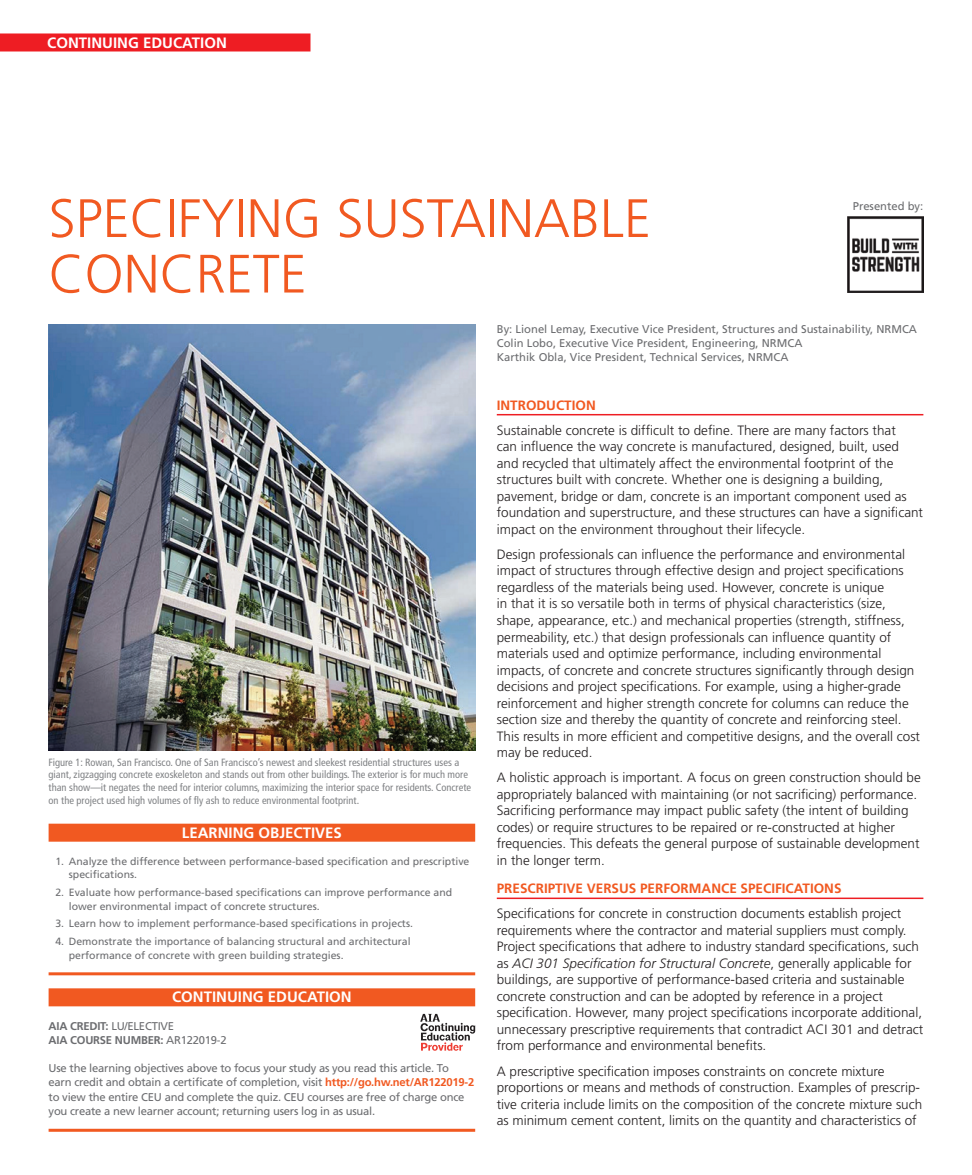
<style>
.page{position:relative;width:972px;height:1175px;background:#fff}
.page>*{position:absolute;margin:0;border:0;box-sizing:border-box;transform-origin:0 0}
.t1{font:300 54px/55.5px "Frutiger LT Std";color:#f15921}
.Head_Sidebar{font:700 15px "Frutiger";color:#fff}
.Body_Copy{font:300 13.5px/16.5px "Frutiger";color:#231f20}
.Body_Subhead{font:700 13.5px "Frutiger";color:#f15921}
.Copy_Sidebar{font:11.25px/14.2px "Frutiger LT Std";letter-spacing:-.02em;color:#6c6d70}
.Copy_Sidebar-2{font:11.25px "Frutiger LT Std";color:#6c6d70}
.Copy_Sidebar-3{font:700 11.25px/14.2px "Frutiger";letter-spacing:-.02em;color:#6c6d70}
.Bullets_Sidebar{font:10.5px/13.5px "Frutiger LT Std";color:#6c6d70}
.t2{font:condensed 10.5px/12.6px "Frutiger LT Std";color:#808285}
.s1{font-weight:400}
.s2{font-weight:700;color:#f15921}
.s3{font-family:"Frutiger LT Std";font-style:italic}
</style>
<div class="page">
<div style="left:0;top:33px;width:310px;height:18px;background:#ee1d23"></div>
<hr style="left:497px;top:414px;width:426px;height:1px;background:#ee1d23">
<hr style="left:497px;top:897px;width:426px;height:2px;background:#ee1d23">
<div style="left:49px;top:823px;width:426px;height:18px;background:#f15921"></div>
<div style="left:49px;top:988px;width:426px;height:18px;background:#f15921"></div>
<hr style="left:49px;top:972px;width:426px;height:3px;background:#f15921">
<hr style="left:49px;top:1128px;width:426px;height:3px;background:#f15921">
<svg style="left:420px;top:1013px;width:55px;height:37px"></svg>
<img style="left:847px;top:216px;width:76px;height:76px">
<img style="left:49px;top:324px;width:426px;height:427px">
<p class="Head_Sidebar" style="left:47px;top:34px;width:181px">CONTINUING EDUCATION</p>
<p class="t1" style="left:49px;top:191px;width:604px">SPECIFYING SUSTAINABLE<br>CONCRETE</p>
<p class="Copy_Sidebar-2" style="left:853px;top:199px;width:72px">Presented by:</p>
<p class="Copy_Sidebar-2" style="left:497px;top:322px;width:422px">By: Lionel Lemay, Executive Vice President, Structures and Sustainability, NRMCA</p>
<p class="Copy_Sidebar-2" style="left:497px;top:336px;width:307px">Colin Lobo, Executive Vice President, Engineering, NRMCA</p>
<p class="Copy_Sidebar-2" style="left:497px;top:350px;width:293px">Karthik Obla, Vice President, Technical Services, NRMCA</p>
<p class="t2" style="left:49px;top:756px;width:424px">Figure 1: Rowan, San Francisco. One of San Francisco’s newest and sleekest residential structures uses a giant, zigzagging concrete exoskeleton and stands out from other buildings. The exterior is for much more than show—it negates the need for interior columns, maximizing the interior space for residents. Concrete on the project used high volumes of fly ash to reduce environmental footprint.</p>
<p class="Head_Sidebar" style="left:182px;top:823px;width:162px">LEARNING OBJECTIVES</p>
<p class="Bullets_Sidebar" style="left:69px;top:854px;width:402px;text-indent:-14px">1. Analyze the difference between performance-based specification and prescriptive specifications.</p>
<p class="Bullets_Sidebar" style="left:69px;top:885px;width:385px;text-indent:-14px">2. Evaluate how performance-based specifications can improve performance and lower environmental impact of concrete structures.</p>
<p class="Bullets_Sidebar" style="left:55px;top:917px;width:359px">3. Learn how to implement performance-based specifications in projects.</p>
<p class="Bullets_Sidebar" style="left:69px;top:934px;width:343px;text-indent:-14px">4. Demonstrate the importance of balancing structural and architectural performance of concrete with green building strategies.</p>
<p class="Head_Sidebar" style="left:172px;top:988px;width:181px">CONTINUING EDUCATION</p>
<p class="Copy_Sidebar-3" style="left:49px;top:1019px;width:180px">AIA CREDIT: <span class="s1">LU/ELECTIVE<br></span>AIA COURSE NUMBER: <span class="s1">AR122019-2</span></p>
<p class="Copy_Sidebar" style="left:49px;top:1061px;width:427px">Use the learning objectives above to focus your study as you read this article. To earn credit and obtain a certificate of completion, visit <span class="s2">http://go.hw.net/AR122019-2 </span>to view the entire CEU and complete the quiz. CEU courses are free of charge once you create a new learner account; returning users log in as usual.</p>
<p class="Body_Subhead" style="left:497px;top:397px;width:101px">INTRODUCTION</p>
<p class="Body_Copy" style="left:497px;top:422px;width:428px">Sustainable concrete is difficult to define. There are many factors that<br>can influence the way concrete is manufactured, designed, built, used and recycled that ultimately affect the environmental footprint of the structures built with concrete. Whether one is designing a building, pavement, bridge or dam, concrete is an important component used as foundation and superstructure, and these structures can have a significant impact on the environment throughout their lifecycle.</p>
<p class="Body_Copy" style="left:497px;top:546px;width:425px">Design professionals can influence the performance and environmental impact of structures through effective design and project specifications regardless of the materials being used. However, concrete is unique<br>in that it is so versatile both in terms of physical characteristics (size, shape, appearance, etc.) and mechanical properties (strength, stiffness, permeability, etc.) that design professionals can influence quantity of materials used and optimize performance, including environmental impacts, of concrete and concrete structures significantly through design decisions and project specifications. For example, using a higher-grade reinforcement and higher strength concrete for columns can reduce the section size and thereby the quantity of concrete and reinforcing steel.<br>This results in more efficient and competitive designs, and the overall cost may be reduced.</p>
<p class="Body_Copy" style="left:497px;top:769px;width:426px">A holistic approach is important. A focus on green construction should be appropriately balanced with maintaining (or not sacrificing) performance.<br>Sacrificing performance may impact public safety (the intent of building codes) or require structures to be repaired or re-constructed at higher frequencies. This defeats the general purpose of sustainable development in the longer term.</p>
<p class="Body_Subhead" style="left:497px;top:880px;width:346px">PRESCRIPTIVE VERSUS PERFORMANCE SPECIFICATIONS</p>
<p class="Body_Copy" style="left:497px;top:905px;width:428px">Specifications for concrete in construction documents establish project requirements where the contractor and material suppliers must comply.<br>Project specifications that adhere to industry standard specifications, such as <span class="s3">ACI 301 Specification for Structural Concrete</span>, generally applicable for buildings, are supportive of performance-based criteria and sustainable concrete construction and can be adopted by reference in a project specification. However, many project specifications incorporate additional, unnecessary prescriptive requirements that contradict ACI 301 and detract from performance and environmental benefits.</p>
<p class="Body_Copy" style="left:497px;top:1062px;width:427px">A prescriptive specification imposes constraints on concrete mixture proportions or means and methods of construction. Examples of prescrip&shy;tive criteria include limits on the composition of the concrete mixture such as minimum cement content, limits on the quantity and characteristics of</p>
</div>
